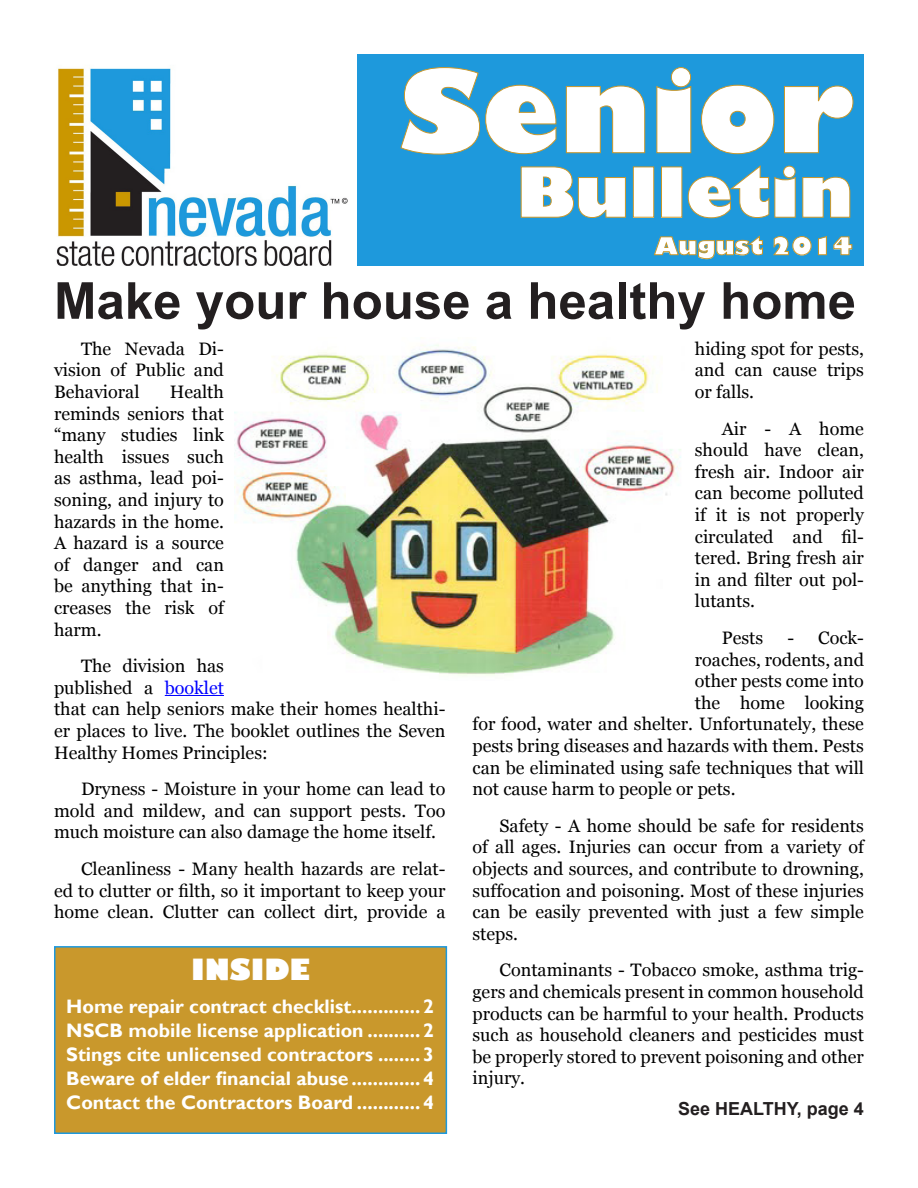
<style>
.page{position:relative;width:918px;height:1188px;background:#fff}
.page>*{position:absolute;margin:0;border:0;box-sizing:border-box;transform-origin:0 0}
.t1{font:800 112.5px "Gill Sans";color:#fff}
.t2{font:800 67.5px "Gill Sans";color:#fff}
.t3{font:700 51px "Arial";color:#231f20}
.t4{font:800 28.5px "Gill Sans";color:#fff}
.t5{font:800 24px "Gill Sans";color:#fff}
.table_of_contents{font:700 19.5px "Gill Sans";color:#fff}
.body_copy__Style_Gro{font:18px/21.6px "Georgia";color:#000;text-align:justify}
.t6{font:700 18px "Arial";color:#231f20}
.s1{color:#00f}
</style>
<div class="page">
<hr style="left:165px;top:695px;width:59px;height:1px;background:#00f">
<img style="left:56px;top:68px;width:292px;height:198px">
<div style="left:357px;top:54px;width:507px;height:212px;background:#1e99dc"></div>
<svg style="left:400px;top:67px;width:157px;height:88px"></svg>
<svg style="left:566px;top:85px;width:79px;height:68px"></svg>
<svg style="left:656px;top:67px;width:36px;height:86px"></svg>
<svg style="left:701px;top:84px;width:74px;height:70px"></svg>
<svg style="left:784px;top:85px;width:70px;height:68px"></svg>
<svg style="left:520px;top:166px;width:106px;height:52px"></svg>
<div style="left:633px;top:167px;width:21px;height:50px;border:1px solid #c9982c"></div>
<svg style="left:687px;top:165px;width:109px;height:54px"></svg>
<svg style="left:802px;top:176px;width:49px;height:42px"></svg>
<svg style="left:654px;top:236px;width:109px;height:23px"></svg>
<svg style="left:773px;top:236px;width:39px;height:20px"></svg>
<svg style="left:818px;top:236px;width:9px;height:19px"></svg>
<svg style="left:833px;top:236px;width:20px;height:19px"></svg>
<div style="left:55px;top:947px;width:391px;height:186px;background:#c9982c"></div>
<div style="left:54px;top:946px;width:393px;height:188px;border:2px solid #1e99dc"></div>
<img style="left:235px;top:344px;width:446px;height:332px">
<p class="t1" style="left:400px;top:41px;width:455px">Senior</p>
<p class="t2" style="left:516px;top:150px;width:338px">Bulletin</p>
<p class="t5" style="left:654px;top:231px;width:200px">August 2014</p>
<p class="t3" style="left:54px;top:267px;width:804px">Make your house a healthy home</p>
<p class="body_copy__Style_Gro" style="left:54px;top:338px;width:171px;text-indent:27px">The Nevada Di&shy;vision of Public and Behavioral</p>
<p class="body_copy__Style_Gro" style="left:54px;top:381px;width:171px;text-indent:116px">Health reminds seniors that “many studies link health issues such as asthma, lead poi&shy;soning, and injury to hazards in the home.<br>A hazard is a source of danger and can be anything that in&shy;creases the risk of harm.</p>
<p class="body_copy__Style_Gro" style="left:54px;top:656px;width:393px;text-align:left;text-indent:27px">The division has<br>published a <span class="s1">booklet<br></span>that can help seniors make their homes healthi&shy;er places to live. The booklet outlines the Seven<br>Healthy Homes Principles:</p>
<p class="body_copy__Style_Gro" style="left:54px;top:779px;width:393px;text-indent:27px">Dryness - Moisture in your home can lead to mold and mildew, and can support pests. Too much moisture can also damage the home itself.</p>
<p class="body_copy__Style_Gro" style="left:54px;top:858px;width:393px;text-indent:27px">Cleanliness - Many health hazards are relat&shy;ed to clutter or filth, so it important to keep your home clean. Clutter can collect dirt, provide a</p>
<p class="t4" style="left:191px;top:952px;width:121px">INSIDE</p>
<p class="table_of_contents" style="left:66px;top:995px;width:369px">Home repair contract checklist............. 2</p>
<p class="table_of_contents" style="left:66px;top:1019px;width:369px">NSCB mobile license application ..........2</p>
<p class="table_of_contents" style="left:66px;top:1043px;width:369px">Stings cite unlicensed contractors ........3</p>
<p class="table_of_contents" style="left:66px;top:1067px;width:369px">Beware of elder financial abuse .............4</p>
<p class="table_of_contents" style="left:66px;top:1091px;width:369px">Contact the Contractors Board ............4</p>
<p class="body_copy__Style_Gro" style="left:695px;top:338px;width:171px">hiding spot for pests, and can cause trips or falls.</p>
<p class="body_copy__Style_Gro" style="left:695px;top:418px;width:171px;text-indent:27px">Air - A home should have clean, fresh air. Indoor air can become polluted if it is not properly circulated and fil&shy;tered. Bring fresh air in and filter out pol&shy;lutants.</p>
<p class="body_copy__Style_Gro" style="left:722px;top:627px;width:43px">Pests</p>
<p class="body_copy__Style_Gro" style="left:787px;top:627px;width:78px">- Cock-</p>
<p class="body_copy__Style_Gro" style="left:695px;top:649px;width:171px">roaches, rodents, and</p>
<p class="body_copy__Style_Gro" style="left:695px;top:671px;width:171px">other pests come into</p>
<p class="body_copy__Style_Gro" style="left:695px;top:692px;width:171px">the home looking</p>
<p class="body_copy__Style_Gro" style="left:472px;top:714px;width:393px">for food, water and shelter. Unfortunately, these</p>
<p class="body_copy__Style_Gro" style="left:472px;top:735px;width:393px">pests bring diseases and hazards with them. Pests</p>
<p class="body_copy__Style_Gro" style="left:472px;top:757px;width:393px">can be eliminated using safe techniques that will</p>
<p class="body_copy__Style_Gro" style="left:472px;top:779px;width:265px">not cause harm to people or pets.</p>
<p class="body_copy__Style_Gro" style="left:472px;top:815px;width:393px;text-indent:27px">Safety - A home should be safe for residents of all ages. Injuries can occur from a variety of objects and sources, and contribute to drowning, suffocation and poisoning. Most of these injuries can be easily prevented with just a few simple steps.</p>
<p class="body_copy__Style_Gro" style="left:472px;top:960px;width:393px;text-indent:27px">Contaminants - Tobacco smoke, asthma trig&shy;gers and chemicals present in common household products can be harmful to your health. Products such as household cleaners and pesticides must be properly stored to prevent poisoning and other injury.</p>
<p class="t6" style="left:678px;top:1096px;width:187px">See HEALTHY, page 4</p>
</div>
